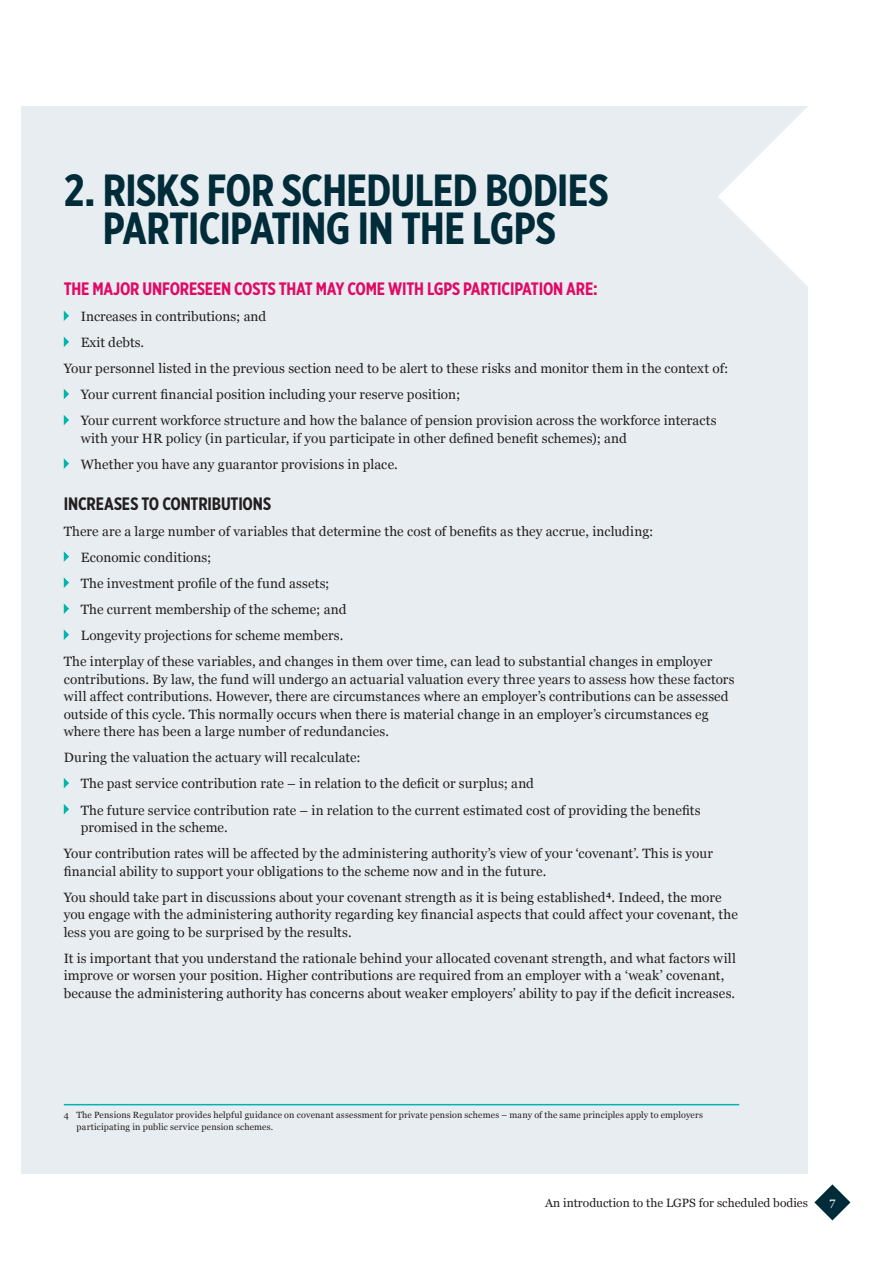
<style>
.page{position:relative;width:893px;height:1263px;background:#fff}
.page>*{position:absolute;margin:0;border:0;box-sizing:border-box;transform-origin:0 0}
.t1{font:700 45px/38.2px "Gotham X Narrow";letter-spacing:-.015em;color:#002b39;text-align:center}
.Lead_para{font:700 18px "Gotham X Narrow";letter-spacing:-.01em;color:#e10965}
.Inline_heading{font:700 18px "Gotham X Narrow";letter-spacing:-.01em;color:#231f20}
.Body{font:13.5px/17.5px "Georgia";letter-spacing:.01em;color:#231f20}
.t2{font:12px "Georgia";color:#231f20}
.t3{font:12px "Georgia";color:#fff}
.Footnote{font:9px/11.7px "Georgia";letter-spacing:.015em;color:#231f20}
</style>
<div class="page">
<svg style="left:814px;top:1184px;width:36px;height:36px"></svg>
<div style="left:21px;top:106px;width:787px;height:1068px;background:#e7edf0"></div>
<svg style="left:718px;top:107px;width:90px;height:179px"></svg>
<hr style="left:64px;top:1104px;width:675px;height:1px;background:#00b5ae">
<svg style="left:64px;top:311px;width:5px;height:10px"></svg>
<svg style="left:64px;top:337px;width:5px;height:10px"></svg>
<svg style="left:64px;top:389px;width:5px;height:10px"></svg>
<svg style="left:64px;top:415px;width:5px;height:10px"></svg>
<svg style="left:64px;top:458px;width:5px;height:11px"></svg>
<svg style="left:64px;top:551px;width:5px;height:11px"></svg>
<svg style="left:64px;top:577px;width:5px;height:11px"></svg>
<svg style="left:64px;top:603px;width:5px;height:11px"></svg>
<svg style="left:64px;top:629px;width:5px;height:11px"></svg>
<svg style="left:64px;top:778px;width:5px;height:10px"></svg>
<svg style="left:64px;top:804px;width:5px;height:10px"></svg>
<p class="t1" style="left:64px;top:171px;width:546px">2. RISKS FOR SCHEDULED BODIES<br>PARTICIPATING IN THE LGPS</p>
<p class="Lead_para" style="left:64px;top:278px;width:535px">THE MAJOR UNFORESEEN COSTS THAT MAY COME WITH LGPS PARTICIPATION ARE:</p>
<p class="Body" style="left:81px;top:303px;width:187px;line-height:26.1px">Increases in contributions; and<br>Exit debts.</p>
<p class="Body" style="left:64px;top:360px;width:666px">Your personnel listed in the previous section need to be alert to these risks and monitor them in the context of:</p>
<p class="Body" style="left:81px;top:386px;width:381px">Your current financial position including your reserve position;</p>
<p class="Body" style="left:81px;top:412px;width:637px">Your current workforce structure and how the balance of pension provision across the workforce interacts with your HR policy (in particular, if you participate in other defined benefit schemes); and</p>
<p class="Body" style="left:81px;top:455px;width:319px">Whether you have any guarantor provisions in place.</p>
<p class="Inline_heading" style="left:64px;top:492px;width:209px">INCREASES TO CONTRIBUTIONS</p>
<p class="Body" style="left:64px;top:522px;width:591px">There are a large number of variables that determine the cost of benefits as they accrue, including:</p>
<p class="Body" style="left:81px;top:548px;width:132px">Economic conditions;</p>
<p class="Body" style="left:81px;top:574px;width:250px">The investment profile of the fund assets;</p>
<p class="Body" style="left:81px;top:600px;width:267px">The current membership of the scheme; and</p>
<p class="Body" style="left:81px;top:627px;width:264px">Longevity projections for scheme members.</p>
<p class="Body" style="left:64px;top:653px;width:672px">The interplay of these variables, and changes in them over time, can lead to substantial changes in employer contributions. By law, the fund will undergo an actuarial valuation every three years to assess how these factors will affect contributions. However, there are circumstances where an employer’s contributions can be assessed outside of this cycle. This normally occurs when there is material change in an employer’s circumstances eg where there has been a large number of redundancies.</p>
<p class="Body" style="left:64px;top:749px;width:298px">During the valuation the actuary will recalculate:</p>
<p class="Body" style="left:81px;top:775px;width:455px">The past service contribution rate – in relation to the deficit or surplus; and</p>
<p class="Body" style="left:81px;top:801px;width:621px">The future service contribution rate – in relation to the current estimated cost of providing the benefits promised in the scheme.</p>
<p class="Body" style="left:64px;top:845px;width:651px">Your contribution rates will be affected by the administering authority’s view of your ‘covenant’. This is your financial ability to support your obligations to the scheme now and in the future.</p>
<p class="Body" style="left:64px;top:888px;width:676px">You should take part in discussions about your covenant strength as it is being established<sup>4</sup>. Indeed, the more you engage with the administering authority regarding key financial aspects that could affect your covenant, the less you are going to be surprised by the results.</p>
<p class="Body" style="left:64px;top:949px;width:674px">It is important that you understand the rationale behind your allocated covenant strength, and what factors will improve or worsen your position. Higher contributions are required from an employer with a ‘weak’ covenant, because the administering authority has concerns about weaker employers’ ability to pay if the deficit increases.</p>
<p class="Footnote" style="left:77px;top:1109px;width:628px;text-indent:-13px">4 The Pensions Regulator provides helpful guidance on covenant assessment for private pension schemes – many of the same principles apply to employers participating in public service pension schemes.</p>
<p class="t2" style="left:545px;top:1196px;width:264px">An introduction to the LGPS for scheduled bodies</p>
<p class="t3" style="left:829px;top:1195px;width:8px">7</p>
</div>
